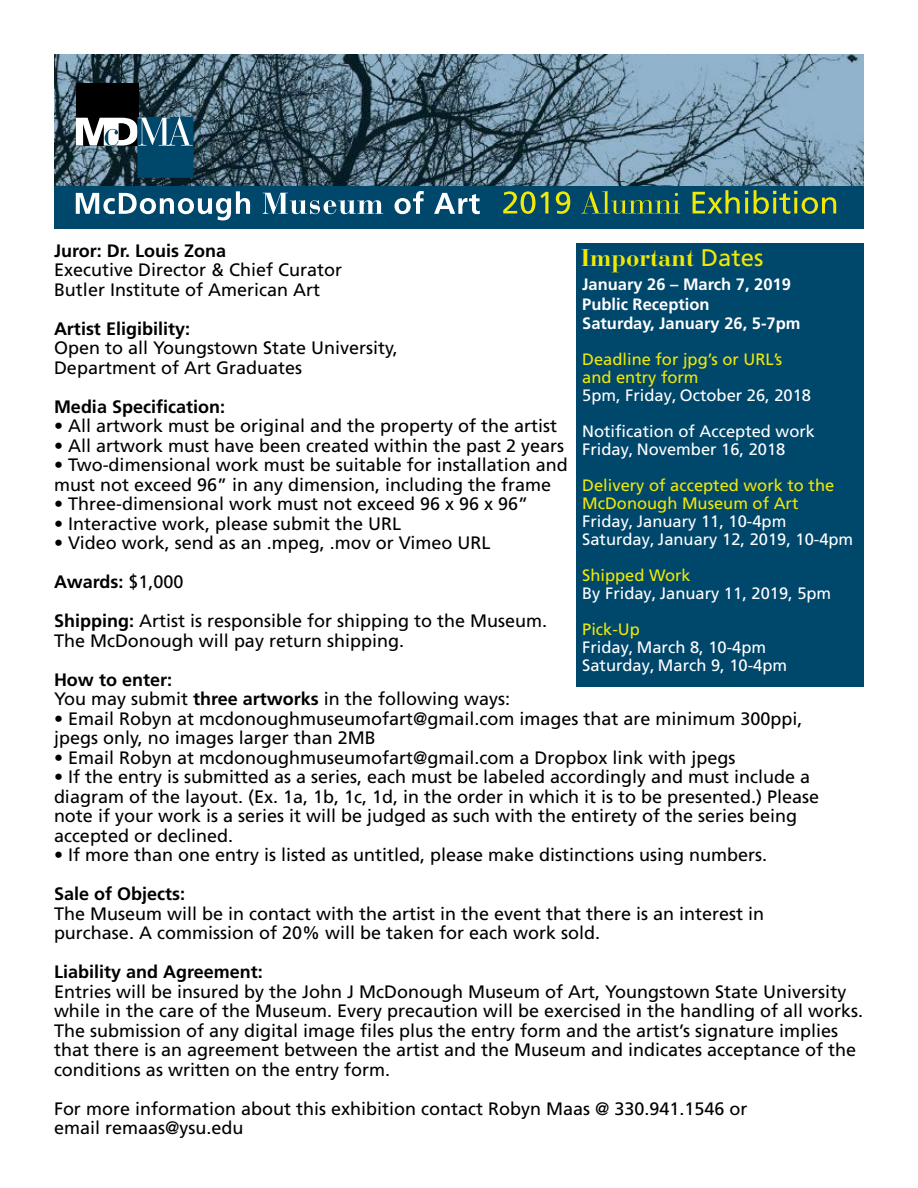
<style>
.page{position:relative;width:918px;height:1188px;background:#fff}
.page>*{position:absolute;margin:0;border:0;box-sizing:border-box;transform-origin:0 0}
.t1{font:700 24px "Bauer Bodoni";color:#f0e904}
.t2{font:18px/19.5px "Frutiger";color:#000}
.t3{font:700 18px "Frutiger";color:#000}
.t4{font:16.5px/18px "Frutiger";color:#fff}
.t5{font:16.5px/18px "Frutiger";color:#f0e904}
.t6{font:700 16.5px/19.5px "Frutiger";color:#fff}
.s1{font-weight:700}
.s2{font-family:"Frutiger";font-weight:400}
</style>
<div class="page">
<div style="left:577px;top:243px;width:287px;height:444px;background:#00476c"></div>
<img style="left:54px;top:54px;width:810px;height:132px">
<div style="left:54px;top:186px;width:810px;height:42px;background:#00476c"></div>
<svg style="left:503px;top:191px;width:45px;height:23px"></svg>
<svg style="left:556px;top:191px;width:14px;height:23px"></svg>
<svg style="left:581px;top:191px;width:99px;height:23px"></svg>
<svg style="left:693px;top:190px;width:55px;height:23px"></svg>
<svg style="left:754px;top:190px;width:82px;height:24px"></svg>
<div style="left:76px;top:83px;width:62px;height:62px;background:#000"></div>
<div style="left:138px;top:118px;width:55px;height:59px;background:#00476c"></div>
<svg style="left:76px;top:117px;width:117px;height:29px"></svg>
<svg style="left:76px;top:191px;width:174px;height:29px"></svg>
<svg style="left:263px;top:193px;width:120px;height:21px"></svg>
<svg style="left:395px;top:191px;width:29px;height:23px"></svg>
<svg style="left:434px;top:193px;width:46px;height:21px"></svg>
<p class="t3" style="left:54px;top:240px;width:174px">Juror: Dr. Louis Zona</p>
<p class="t2" style="left:54px;top:261px;width:290px">Executive Director &amp; Chief Curator<br>Butler Institute of American Art</p>
<p class="t3" style="left:54px;top:318px;width:138px">Artist Eligibility:</p>
<p class="t2" style="left:54px;top:339px;width:345px">Open to all Youngstown State University,<br>Department of Art Graduates</p>
<p class="t3" style="left:54px;top:396px;width:173px">Media Specification:</p>
<p class="t2" style="left:54px;top:417px;width:505px">• All artwork must be original and the property of the artist</p>
<p class="t2" style="left:54px;top:436px;width:512px">• All artwork must have been created within the past 2 years</p>
<p class="t2" style="left:54px;top:456px;width:515px">• Two-dimensional work must be suitable for installation and must not exceed 96” in any dimension, including the frame</p>
<p class="t2" style="left:54px;top:495px;width:476px">• Three-dimensional work must not exceed 96 x 96 x 96”</p>
<p class="t2" style="left:54px;top:514px;width:349px">• Interactive work, please submit the URL</p>
<p class="t2" style="left:54px;top:524px;width:495px;line-height:39px">• Video work, send as an .mpeg, .mov or Vimeo URL<br><span class="s1">Awards:</span> $1,000<br><span class="s1">Shipping:</span> Artist is responsible for shipping to the Museum.</p>
<p class="t2" style="left:54px;top:631px;width:352px">The McDonough will pay return shipping.</p>
<p class="t2" style="left:54px;top:670px;width:458px"><span class="s1">How to enter:<br></span>You may submit <span class="s1">three artworks</span> in the following ways:</p>
<p class="t2" style="left:54px;top:709px;width:750px">• Email Robyn at mcdonoughmuseumofart@gmail.com images that are minimum 300ppi, jpegs only, no images larger than 2MB</p>
<p class="t2" style="left:54px;top:748px;width:683px">• Email Robyn at mcdonoughmuseumofart@gmail.com a Dropbox link with jpegs</p>
<p class="t2" style="left:54px;top:767px;width:767px">• If the entry is submitted as a series, each must be labeled accordingly and must include a diagram of the layout. (Ex. 1a, 1b, 1c, 1d, in the order in which it is to be presented.) Please note if your work is a series it will be judged as such with the entirety of the series being accepted or declined.</p>
<p class="t2" style="left:54px;top:845px;width:715px">• If more than one entry is listed as untitled, please make distinctions using numbers.</p>
<p class="t3" style="left:54px;top:884px;width:133px">Sale of Objects:</p>
<p class="t2" style="left:54px;top:904px;width:712px">The Museum will be in contact with the artist in the event that there is an interest in purchase. A commission of 20% will be taken for each work sold.</p>
<p class="t3" style="left:54px;top:962px;width:210px">Liability and Agreement:</p>
<p class="t2" style="left:54px;top:982px;width:811px">Entries will be insured by the John J McDonough Museum of Art, Youngstown State University while in the care of the Museum. Every precaution will be exercised in the handling of all works.<br>The submission of any digital image files plus the entry form and the artist’s signature implies that there is an agreement between the artist and the Museum and indicates acceptance of the conditions as written on the entry form.</p>
<p class="t2" style="left:54px;top:1099px;width:695px">For more information about this exhibition contact Robyn Maas @ 330.941.1546 or email remaas@ysu.edu</p>
<h1 class="t1" style="left:581px;top:244px;width:184px">Important <span class="s2">Dates</span></h1>
<p class="t6" style="left:582px;top:275px;width:220px">January 26 – March 7, 2019<br>Public Reception<br>Saturday, January 26, 5-7pm</p>
<p class="t5" style="left:582px;top:351px;width:202px">Deadline for jpg’s or URL’s and entry form</p>
<p class="t4" style="left:582px;top:378px;width:234px;line-height:36px">5pm, Friday, October 26, 2018<br>Notification of Accepted work</p>
<p class="t4" style="left:582px;top:441px;width:205px">Friday, November 16, 2018</p>
<p class="t5" style="left:582px;top:477px;width:254px">Delivery of accepted work to the<br>McDonough Museum of Art</p>
<p class="t4" style="left:582px;top:513px;width:273px">Friday, January 11, 10-4pm<br>Saturday, January 12, 2019, 10-4pm</p>
<p class="t5" style="left:582px;top:567px;width:110px">Shipped Work</p>
<p class="t4" style="left:582px;top:585px;width:251px">By Friday, January 11, 2019, 5pm</p>
<p class="t5" style="left:582px;top:621px;width:59px">Pick-Up</p>
<p class="t4" style="left:582px;top:639px;width:207px">Friday, March 8, 10-4pm<br>Saturday, March 9, 10-4pm</p>
</div>
